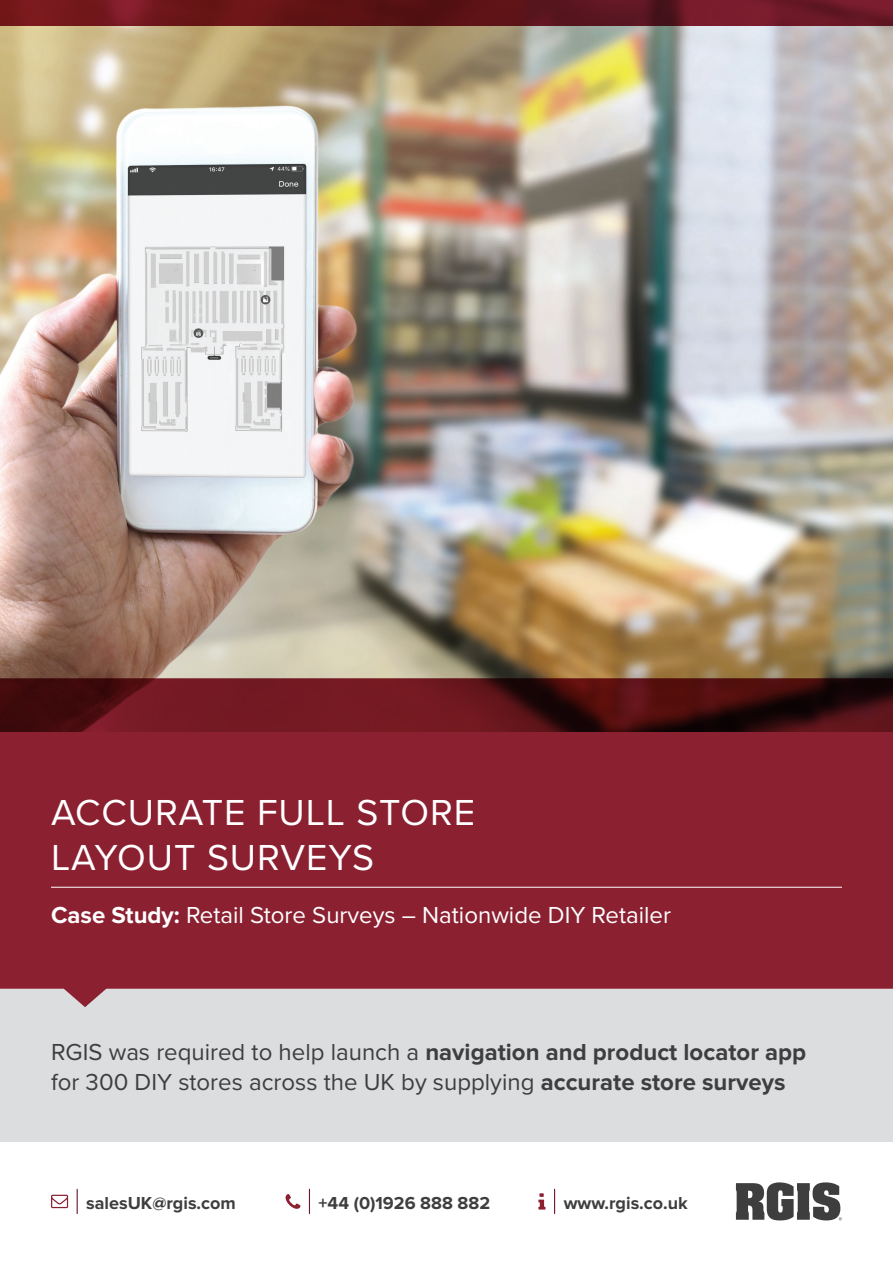
<style>
.page{position:relative;width:893px;height:1263px;background:#fff}
.page>*{position:absolute;margin:0;border:0;box-sizing:border-box;transform-origin:0 0}
.t1{font:37.5px/45px "Proxima Nova";letter-spacing:.025em;color:#fff}
.t2{font:24px/30px "Proxima Nova";color:#3e3e3f}
.t3{font:24px "Proxima Nova";color:#fff}
.t4{font:700 18px "Proxima Nova";color:#3e3e3f}
.s1{font-weight:700}
</style>
<div class="page">
<div style="left:0;top:989px;width:893px;height:153px;background:#dcdddf"></div>
<svg style="left:554px;top:1189px;width:1px;height:24px"></svg>
<svg style="left:538px;top:1193px;width:7px;height:16px"></svg>
<svg style="left:77px;top:1189px;width:1px;height:24px"></svg>
<svg style="left:51px;top:1195px;width:17px;height:13px"></svg>
<svg style="left:309px;top:1189px;width:1px;height:24px"></svg>
<svg style="left:286px;top:1194px;width:14px;height:15px"></svg>
<svg style="left:736px;top:1182px;width:106px;height:38px"></svg>
<svg style="left:0;top:731px;width:893px;height:276px;background:#902c3c"></svg>
<hr style="left:51px;top:887px;width:791px;height:1px;background:#fff">
<img style="left:0;top:26px;width:893px;height:705px">
<svg style="left:0;top:0;width:893px;height:26px;background:#66161d"></svg>
<h1 class="t1" style="left:51px;top:788px;width:426px">ACCURATE FULL STORE<br>LAYOUT SURVEYS</h1>
<p class="t3" style="left:51px;top:897px;width:621px"><span class="s1">Case Study:</span> Retail Store Surveys – Nationwide DIY Retailer</p>
<p class="t2" style="left:51px;top:1036px;width:757px">RGIS was required to help launch a <span class="s1">navigation and product locator app </span>for 300 DIY stores across the UK by supplying <span class="s1">accurate store surveys</span></p>
<p class="t4" style="left:86px;top:1192px;width:151px">salesUK@rgis.com</p>
<p class="t4" style="left:319px;top:1192px;width:173px">+44 (0)1926 888 882</p>
<p class="t4" style="left:564px;top:1192px;width:126px">www.rgis.co.uk</p>
</div>
